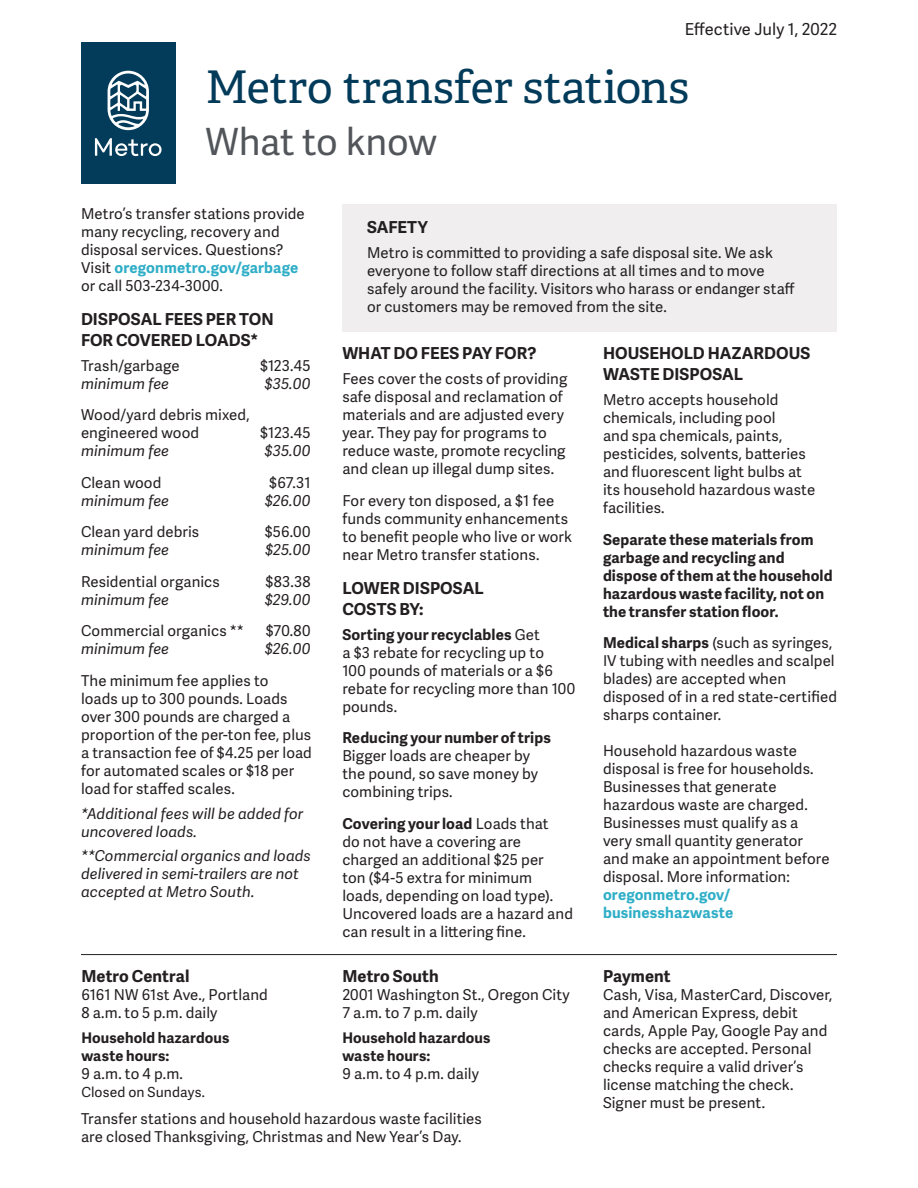
<style>
.page{position:relative;width:918px;height:1188px;background:#fff}
.page>*{position:absolute;margin:0;border:0;box-sizing:border-box;transform-origin:0 0}
.t1{font:45px "Adelle PE";letter-spacing:-.01em;color:#023b5a}
.t2{font:37.5px "Adelle Sans";letter-spacing:-.01em;color:#52555a}
.t3{font:700 16.5px/21px "Adelle Sans";letter-spacing:.005em;color:#231f20}
.t4{font:16.5px "Adelle Sans";letter-spacing:.005em;color:#231f20}
.t5{font:15px/18px "Adelle Sans";letter-spacing:.005em;color:#231f20}
.t6{font:italic 15px/18px "Adelle Sans";letter-spacing:.005em;color:#231f20}
.t7{font:700 15px/18px "Adelle Sans";letter-spacing:.01em;color:#231f20}
.t8{font:700 15px/18px "Adelle Sans";letter-spacing:.01em;color:#2faec7}
.t9{font:700 14.7px/18px "Adelle Sans";letter-spacing:.01em;color:#231f20}
.t10{font:13.8px "Adelle Sans";letter-spacing:.01em;color:#231f20}
.s1{font-weight:700;color:#2faec7}
.s2{font-weight:700}
</style>
<div class="page">
<div style="left:342px;top:204px;width:495px;height:128px;background:#f0eeee"></div>
<div style="left:81px;top:43px;width:95px;height:141px;background:#023c5a"></div>
<svg style="left:95px;top:138px;width:67px;height:18px"></svg>
<svg style="left:108px;top:71px;width:41px;height:59px"></svg>
<hr style="left:81px;top:954px;width:756px;height:1px;background:#231f20">
<p class="t4" style="left:685px;top:17px;width:154px">Effective July 1, 2022</p>
<h1 class="t1" style="left:206px;top:54px;width:485px">Metro transfer stations</h1>
<h2 class="t2" style="left:206px;top:115px;width:233px">What to know</h2>
<p class="t5" style="left:81px;top:204px;width:225px">Metro’s transfer stations provide many recycling, recovery and disposal services. Questions?<br>Visit <span class="s1">oregonmetro.gov/garbage </span>or call 503-234-3000.</p>
<p class="t3" style="left:81px;top:308px;width:194px">DISPOSAL FEES PER TON<br>FOR COVERED LOADS*</p>
<p class="t5" style="left:81px;top:356px;width:100px">Trash/garbage</p>
<p class="t5" style="left:260px;top:356px;width:52px">$123.45</p>
<p class="t6" style="left:81px;top:374px;width:90px">minimum fee</p>
<p class="t6" style="left:265px;top:374px;width:47px">$35.00</p>
<p class="t5" style="left:81px;top:405px;width:170px">Wood/yard debris mixed, engineered wood</p>
<p class="t5" style="left:260px;top:423px;width:52px">$123.45</p>
<p class="t6" style="left:81px;top:441px;width:90px">minimum fee</p>
<p class="t6" style="left:265px;top:441px;width:47px">$35.00</p>
<p class="t5" style="left:81px;top:473px;width:82px">Clean wood</p>
<p class="t5" style="left:269px;top:473px;width:43px">$67.31</p>
<p class="t6" style="left:81px;top:491px;width:90px">minimum fee</p>
<p class="t6" style="left:265px;top:491px;width:47px">$26.00</p>
<p class="t5" style="left:81px;top:522px;width:120px">Clean yard debris</p>
<p class="t5" style="left:265px;top:522px;width:47px">$56.00</p>
<p class="t6" style="left:81px;top:540px;width:90px">minimum fee</p>
<p class="t6" style="left:266px;top:540px;width:47px">$25.00</p>
<p class="t5" style="left:81px;top:572px;width:140px">Residential organics</p>
<p class="t5" style="left:266px;top:572px;width:47px">$83.38</p>
<p class="t6" style="left:81px;top:590px;width:90px">minimum fee</p>
<p class="t6" style="left:265px;top:590px;width:47px">$29.00</p>
<p class="t5" style="left:81px;top:621px;width:164px">Commercial organics **</p>
<p class="t5" style="left:266px;top:621px;width:46px">$70.80</p>
<p class="t6" style="left:81px;top:639px;width:90px">minimum fee</p>
<p class="t6" style="left:265px;top:639px;width:47px">$26.00</p>
<p class="t5" style="left:81px;top:671px;width:232px">The minimum fee applies to<br>loads up to 300 pounds. Loads over 300 pounds are charged a proportion of the per-ton fee, plus a transaction fee of $4.25 per load for automated scales or $18 per load for staffed scales.</p>
<p class="t6" style="left:81px;top:804px;width:224px">*Additional fees will be added for uncovered loads.</p>
<p class="t6" style="left:81px;top:846px;width:231px">**Commercial organics and loads delivered in semi-trailers are not accepted at Metro South.</p>
<p class="t3" style="left:367px;top:216px;width:62px">SAFETY</p>
<p class="t5" style="left:367px;top:243px;width:429px">Metro is committed to providing a safe disposal site. We ask everyone to follow staff directions at all times and to move safely around the facility. Visitors who harass or endanger staff or customers may be removed from the site.</p>
<p class="t3" style="left:342px;top:342px;width:196px">WHAT DO FEES PAY FOR?</p>
<p class="t5" style="left:342px;top:369px;width:227px">Fees cover the costs of providing safe disposal and reclamation of materials and are adjusted every year. They pay for programs to reduce waste, promote recycling and clean up illegal dump sites.</p>
<p class="t5" style="left:342px;top:491px;width:231px">For every ton disposed, a $1 fee funds community enhancements to benefit people who live or work near Metro transfer stations.</p>
<p class="t3" style="left:342px;top:577px;width:143px">LOWER DISPOSAL<br>COSTS BY:</p>
<p class="t5" style="left:342px;top:625px;width:234px"><span class="s2">Sorting your recyclables</span> Get<br>a $3 rebate for recycling up to<br>100 pounds of materials or a $6 rebate for recycling more than 100 pounds.</p>
<p class="t7" style="left:342px;top:729px;width:210px">Reducing your number of trips</p>
<p class="t5" style="left:342px;top:747px;width:197px">Bigger loads are cheaper by the pound, so save money by combining trips.</p>
<p class="t5" style="left:342px;top:814px;width:232px"><span class="s2">Covering your load</span> Loads that<br>do not have a covering are charged an additional $25 per<br>ton ($4-5 extra for minimum loads, depending on load type).<br>Uncovered loads are a hazard and can result in a littering fine.</p>
<p class="t3" style="left:603px;top:342px;width:209px">HOUSEHOLD HAZARDOUS<br>WASTE DISPOSAL</p>
<p class="t5" style="left:603px;top:390px;width:214px">Metro accepts household chemicals, including pool<br>and spa chemicals, paints, pesticides, solvents, batteries and fluorescent light bulbs at its household hazardous waste facilities.</p>
<p class="t7" style="left:603px;top:530px;width:231px">Separate these materials from garbage and recycling and dispose of them at the household hazardous waste facility, not on the transfer station floor.</p>
<p class="t5" style="left:603px;top:633px;width:235px"><span class="s2">Medical sharps</span> (such as syringes,<br>IV tubing with needles and scalpel blades) are accepted when disposed of in a red state-certified sharps container.</p>
<p class="t5" style="left:603px;top:741px;width:228px">Household hazardous waste disposal is free for households.<br>Businesses that generate hazardous waste are charged.<br>Businesses must qualify as a very small quantity generator and make an appointment before disposal. More information:</p>
<p class="t8" style="left:603px;top:885px;width:132px">oregonmetro.gov/ businesshazwaste</p>
<p class="t3" style="left:81px;top:965px;width:110px">Metro Central</p>
<p class="t5" style="left:81px;top:985px;width:188px">6161 NW 61st Ave., Portland<br>8 a.m. to 5 p.m. daily</p>
<p class="t9" style="left:81px;top:1028px;width:150px">Household hazardous waste hours:</p>
<p class="t5" style="left:81px;top:1064px;width:103px">9 a.m. to 4 p.m.</p>
<p class="t10" style="left:81px;top:1082px;width:125px">Closed on Sundays.</p>
<p class="t3" style="left:342px;top:965px;width:98px">Metro South</p>
<p class="t5" style="left:342px;top:985px;width:229px">2001 Washington St., Oregon City<br>7 a.m. to 7 p.m. daily</p>
<p class="t9" style="left:342px;top:1028px;width:150px">Household hazardous waste hours:</p>
<p class="t5" style="left:342px;top:1064px;width:138px">9 a.m. to 4 p.m. daily</p>
<p class="t5" style="left:81px;top:1109px;width:402px">Transfer stations and household hazardous waste facilities are closed Thanksgiving, Christmas and New Year’s Day.</p>
<p class="t3" style="left:603px;top:965px;width:69px">Payment</p>
<p class="t5" style="left:603px;top:985px;width:231px">Cash, Visa, MasterCard, Discover, and American Express, debit cards, Apple Pay, Google Pay and checks are accepted. Personal checks require a valid driver’s license matching the check.<br>Signer must be present.</p>
</div>
